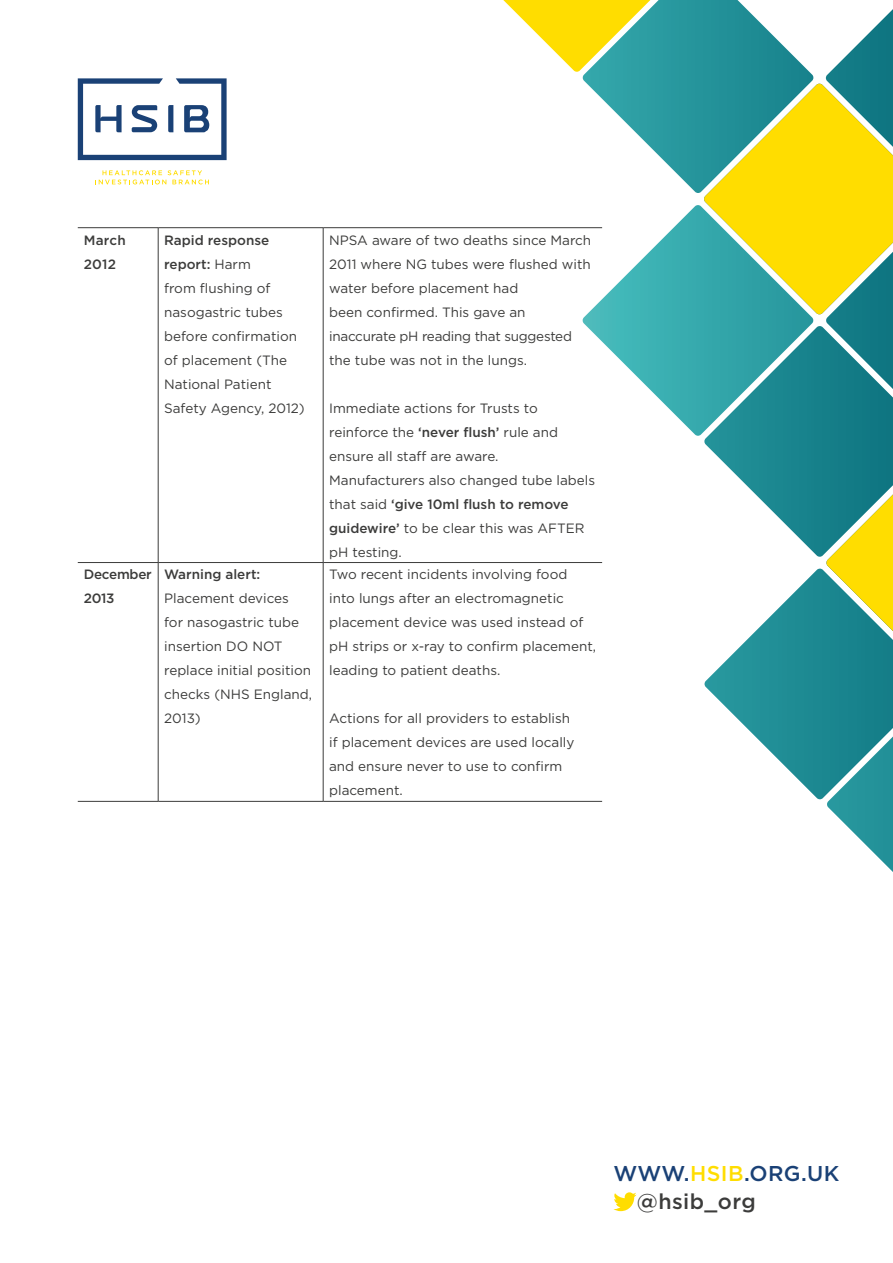
<style>
.page{position:relative;width:893px;height:1263px;background:#fff}
.page>*{position:absolute;margin:0;border:0;box-sizing:border-box;transform-origin:0 0}
.t1{font:500 21.45px/27.6px "Gotham";letter-spacing:.02em;color:#1a4176}
.t2{font:13.5px/24px "Gotham";color:#3c3c3b}
.t3{font:500 13.5px "Gotham";color:#3c3c3b}
.t4{font:500 13.5px/24px "Gotham";letter-spacing:-.02em;color:#3c3c3b}
.t5{font:500 13.5px/24px "Gotham";letter-spacing:.02em;color:#3c3c3b}
.s1{font-weight:500}
.s2{color:#fd0}
.s3{color:#3c3c3b}
</style>
<div class="page">
<svg style="left:613px;top:1192px;width:24px;height:19px"></svg>
<svg style="left:461px;top:0;width:432px;height:872px"></svg>
<svg style="left:78px;top:78px;width:149px;height:82px"></svg>
<svg style="left:95px;top:170px;width:114px;height:14px"></svg>
<hr style="left:78px;top:227px;width:80px;height:1px;background:#3c3c3b">
<hr style="left:158px;top:227px;width:165px;height:1px;background:#3c3c3b">
<hr style="left:158px;top:228px;width:1px;height:334px;background:#3c3c3b">
<hr style="left:323px;top:227px;width:279px;height:1px;background:#3c3c3b">
<hr style="left:323px;top:228px;width:1px;height:334px;background:#3c3c3b">
<hr style="left:78px;top:562px;width:80px;height:1px;background:#3c3c3b">
<hr style="left:158px;top:562px;width:165px;height:1px;background:#3c3c3b">
<hr style="left:158px;top:563px;width:1px;height:238px;background:#3c3c3b">
<hr style="left:323px;top:562px;width:279px;height:1px;background:#3c3c3b">
<hr style="left:323px;top:563px;width:1px;height:238px;background:#3c3c3b">
<hr style="left:78px;top:801px;width:80px;height:1px;background:#3c3c3b">
<hr style="left:158px;top:801px;width:165px;height:1px;background:#3c3c3b">
<hr style="left:323px;top:801px;width:279px;height:1px;background:#3c3c3b">
<p class="t5" style="left:84px;top:228px;width:44px">March<br>2012</p>
<p class="t2" style="left:164px;top:227px;width:142px"><span class="s1">Rapid response report:</span> Harm<br>from flushing of nasogastric tubes before confirmation of placement (The<br>National Patient<br>Safety Agency, 2012)</p>
<p class="t2" style="left:329px;top:227px;width:264px">NPSA aware of two deaths since March<br>2011 where NG tubes were flushed with water before placement had<br>been confirmed. This gave an inaccurate pH reading that suggested the tube was not in the lungs.</p>
<p class="t2" style="left:329px;top:395px;width:267px">Immediate actions for Trusts to reinforce the <span class="s1">‘never flush’</span> rule and ensure all staff are aware.<br>Manufacturers also changed tube labels that said <span class="s1">‘give 10ml flush to remove guidewire’</span> to be clear this was AFTER pH testing.</p>
<p class="t4" style="left:84px;top:562px;width:70px">December<br>2013</p>
<p class="t3" style="left:164px;top:566px;width:98px">Warning alert:</p>
<p class="t2" style="left:164px;top:586px;width:149px">Placement devices<br>for nasogastric tube insertion DO NOT replace initial position checks (NHS England,<br>2013)</p>
<p class="t2" style="left:329px;top:562px;width:268px">Two recent incidents involving food into lungs after an electromagnetic placement device was used instead of pH strips or x-ray to confirm placement, leading to patient deaths.</p>
<p class="t2" style="left:329px;top:706px;width:247px">Actions for all providers to establish if placement devices are used locally and ensure never to use to confirm placement.</p>
<h1 class="t1" style="left:637px;top:1160px;width:204px;text-indent:-24px">WWW.<span class="s2">HSIB</span>.ORG.UK <span class="s3">@hsib_org</span></h1>
</div>
